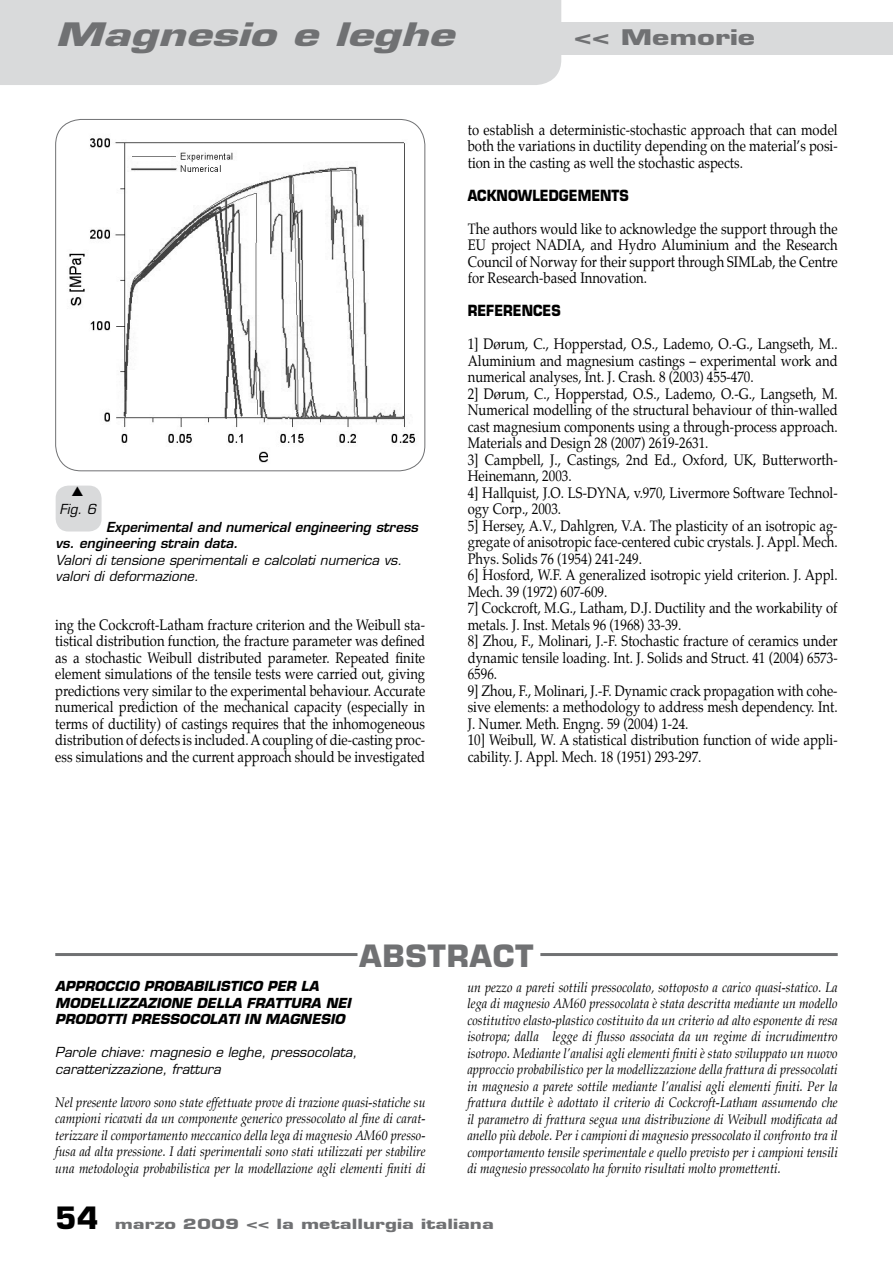
<style>
.page{position:relative;width:893px;height:1263px;background:#fff}
.page>*{position:absolute;margin:0;border:0;box-sizing:border-box;transform-origin:0 0}
.t1{font:italic 700 31.5px "Eurostile";color:#707173;scale:1.43 1}
.t2{font:700 30px "Eurostile";letter-spacing:.03em;color:#707173}
.t3{font:700 21px "Eurostile";color:#707173;scale:1.43 1}
.t4{font:15px/16.5px "Palatino";color:#000;text-align:justify;scale:.87 1}
.t5{font:700 15px "Eurostile";color:#000;scale:.87 1}
.t6{font:700 13.65px "Eurostile";color:#707173;scale:1.43 1}
.t7{font:italic 13.5px/16.5px "Palatino";letter-spacing:.005em;color:#000;text-align:justify;scale:.91 1}
.t8{font:italic 13.5px/16.5px "Eurostile";color:#000}
.t9{font:italic 700 13.5px/16.5px "Eurostile";color:#000}
.t10{font:italic 600 13.5px/16.5px "Eurostile";color:#000}
.s1{font-size:30px;color:#000}
</style>
<div class="page">
<div style="left:0;top:22px;width:893px;height:33px;background:#d9dadb"></div>
<div style="left:0;top:0;width:561px;height:85px;background:#d9dadb"></div>
<hr style="left:55px;top:953px;width:302px;height:3px;background:#707173">
<hr style="left:540px;top:953px;width:298px;height:3px;background:#707173">
<img style="left:56px;top:129px;width:369px;height:340px">
<div style="left:56px;top:486px;width:46px;height:45px;background:#d9dadb;border-radius:13px"></div>
<h1 class="t1" style="left:55px;top:15px;width:280px">Magnesio e leghe</h1>
<h3 class="t3" style="left:574px;top:25px;width:128px">&lt;&lt; Memorie</h3>
<p class="t8" style="left:59px;top:501px;width:38px">Fig. 6</p>
<p class="t10" style="left:56px;top:518px;width:364px;text-indent:51px">Experimental and numerical engineering stress vs. engineering strain data.</p>
<p class="t8" style="left:56px;top:551px;width:348px">Valori di tensione sperimentali e calcolati numerica vs. valori di deformazione.</p>
<p class="t4" style="left:55px;top:616px;width:427px">ing the Cockcroft-Latham fracture criterion and the Weibull sta&shy;tistical distribution function, the fracture parameter was defined as a stochastic Weibull distributed parameter. Repeated finite element simulations of the tensile tests were carried out, giving predictions very similar to the experimental behaviour. Accurate numerical prediction of the mechanical capacity (especially in terms of ductility) of castings requires that the inhomogeneous distribution of defects is included. A coupling of die-casting proc&shy;ess simulations and the current approach should be investigated</p>
<p class="t4" style="left:468px;top:121px;width:427px">to establish a deterministic-stochastic approach that can model both the variations in ductility depending on the material’s posi&shy;tion in the casting as well the stochastic aspects.</p>
<p class="t5" style="left:468px;top:186px;width:186px">ACKNOWLEDGEMENTS</p>
<p class="t4" style="left:468px;top:220px;width:427px">The authors would like to acknowledge the support through the EU project NADIA, and Hydro Aluminium and the Research Council of Norway for their support through SIMLab, the Centre for Research-based Innovation.</p>
<p class="t5" style="left:468px;top:301px;width:108px">REFERENCES</p>
<p class="t4" style="left:468px;top:336px;width:427px;text-align:left">1] Dørum, C., Hopperstad, O.S., Lademo, O.-G., Langseth, M..<br>Aluminium and magnesium castings – experimental work and numerical analyses, Int. J. Crash. 8 (2003) 455-470.<br>2] Dørum, C., Hopperstad, O.S., Lademo, O.-G., Langseth, M.<br>Numerical modelling of the structural behaviour of thin-walled cast magnesium components using a through-process approach.<br>Materials and Design 28 (2007) 2619-2631.<br>3] Campbell, J., Castings, 2nd Ed., Oxford, UK, Butterworth-Heinemann, 2003.<br>4] Hallquist, J.O. LS-DYNA, v.970, Livermore Software Technol&shy;ogy Corp., 2003.<br>5] Hersey, A.V., Dahlgren, V.A. The plasticity of an isotropic ag&shy;gregate of anisotropic face-centered cubic crystals. J. Appl. Mech.<br>Phys. Solids 76 (1954) 241-249.<br>6] Hosford, W.F. A generalized isotropic yield criterion. J. Appl.<br>Mech. 39 (1972) 607-609.<br>7] Cockcroft, M.G., Latham, D.J. Ductility and the workability of metals. J. Inst. Metals 96 (1968) 33-39.<br>8] Zhou, F., Molinari, J.-F. Stochastic fracture of ceramics under dynamic tensile loading. Int. J. Solids and Struct. 41 (2004) 6573- 6596.<br>9] Zhou, F., Molinari, J.-F. Dynamic crack propagation with cohe&shy;sive elements: a methodology to address mesh dependency. Int.<br>J. Numer. Meth. Engng. 59 (2004) 1-24.<br>10] Weibull, W. A statistical distribution function of wide appli&shy;cability. J. Appl. Mech. 18 (1951) 293-297.</p>
<h2 class="t2" style="left:360px;top:937px;width:175px">ABSTRACT</h2>
<p class="t9" style="left:55px;top:978px;width:297px">APPROCCIO PROBABILISTICO PER LA<br>MODELLIZZAZIONE DELLA FRATTURA NEI<br>PRODOTTI PRESSOCOLATI IN MAGNESIO</p>
<p class="t8" style="left:55px;top:1044px;width:303px">Parole chiave: magnesio e leghe, pressocolata, caratterizzazione, frattura</p>
<p class="t7" style="left:55px;top:1094px;width:408px">Nel presente lavoro sono state effettuate prove di trazione quasi-statiche su campioni ricavati da un componente generico pressocolato al fine di carat&shy;terizzare il comportamento meccanico della lega di magnesio AM60 presso&shy;fusa ad alta pressione. I dati sperimentali sono stati utilizzati per stabilire una metodologia probabilistica per la modellazione agli elementi finiti di</p>
<p class="t7" style="left:467px;top:979px;width:408px">un pezzo a pareti sottili pressocolato, sottoposto a carico quasi-statico. La lega di magnesio AM60 pressocolata è stata descritta mediante un modello costitutivo elasto-plastico costituito da un criterio ad alto esponente di resa isotropa; dalla legge di flusso associata da un regime di incrudimentro isotropo. Mediante l’analisi agli elementi finiti è stato sviluppato un nuovo approccio probabilistico per la modellizzazione della frattura di pressocolati in magnesio a parete sottile mediante l’analisi agli elementi finiti. Per la frattura duttile è adottato il criterio di Cockcroft-Latham assumendo che il parametro di frattura segua una distribuzione di Weibull modificata ad anello più debole. Per i campioni di magnesio pressocolato il confronto tra il comportamento tensile sperimentale e quello previsto per i campioni tensili di magnesio pressocolato ha fornito risultati molto promettenti.</p>
<p class="t6" style="left:55px;top:1215px;width:308px"><span class="s1">54</span> marzo 2009 &lt;&lt; la metallurgia italiana</p>
</div>
